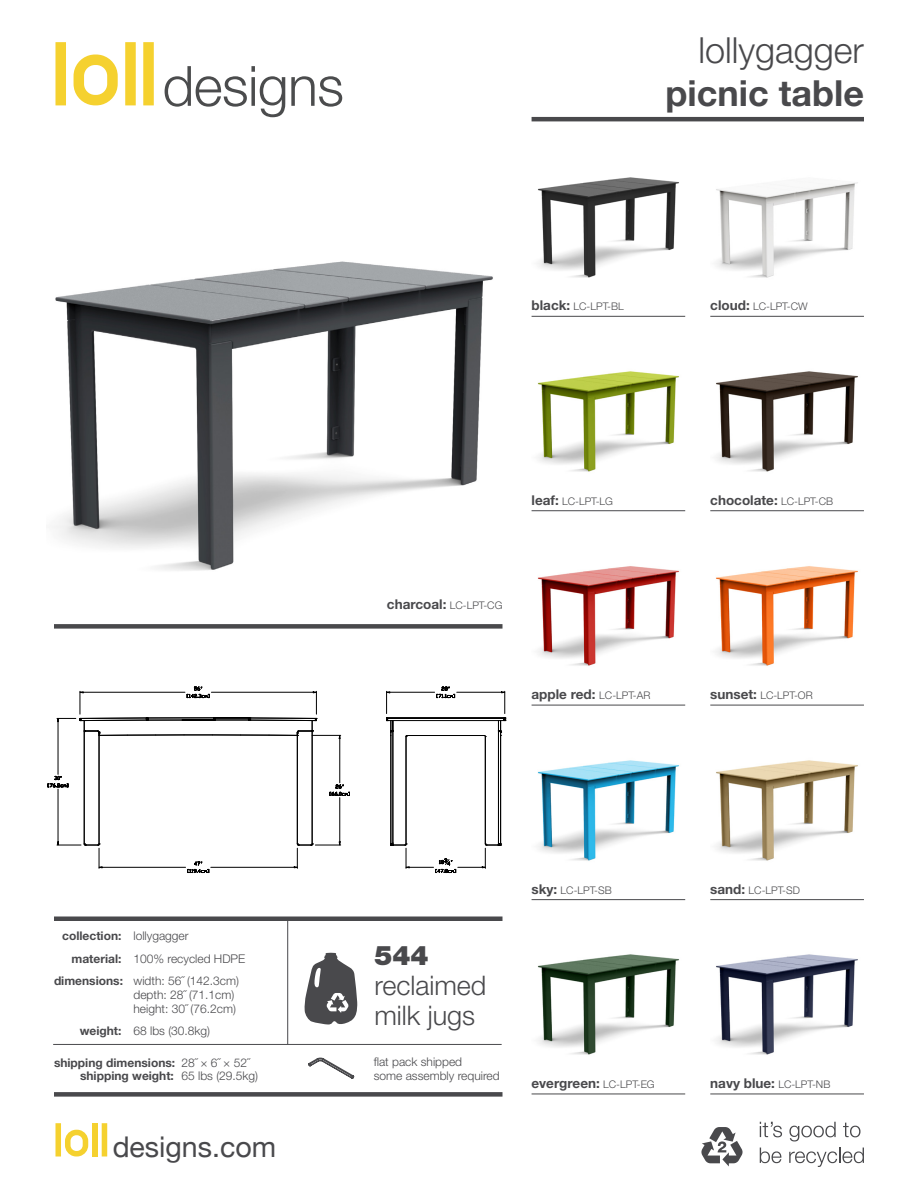
<style>
.page{position:relative;width:918px;height:1188px;background:#fff}
.page>*{position:absolute;margin:0;border:0;box-sizing:border-box;transform-origin:0 0}
.t1{font:300 36px/43.2px "Helvetica Neue";color:#49494c;text-align:right}
.t2{font:28.5px "Helvetica Neue";color:#49494c}
.t3{font:300 27px/30px "Helvetica Neue";color:#49494c}
.t4{font:700 13.5px "Helvetica Neue";color:#49494c}
.t5{font:300 12px/13.8px "Helvetica Neue";color:#49494c}
.t6{font:700 12px/13.8px "Helvetica Neue";color:#49494c}
.t7{font:300 10.5px "Helvetica Neue";color:#49494c}
.s1{font-weight:700}
.s2{font-weight:700;font-size:13.5px}
.s3{font-weight:300;font-size:10.5px}
.s4{font-weight:300}
.s5{font-weight:900}
</style>
<div class="page">
<svg style="left:701px;top:1127px;width:42px;height:39px"></svg>
<div style="left:92px;top:1123px;width:6px;height:33px;background:#f5d12f"></div>
<div style="left:56px;top:1123px;width:5px;height:33px;background:#f5d12f"></div>
<div style="left:102px;top:1123px;width:5px;height:33px;background:#f5d12f"></div>
<svg style="left:65px;top:1130px;width:23px;height:26px"></svg>
<hr style="left:532px;top:316px;width:153px;height:1px;background:#49494c">
<hr style="left:532px;top:510px;width:153px;height:1px;background:#49494c">
<hr style="left:532px;top:705px;width:153px;height:1px;background:#49494c">
<hr style="left:532px;top:899px;width:153px;height:1px;background:#49494c">
<hr style="left:532px;top:1094px;width:153px;height:1px;background:#49494c">
<hr style="left:710px;top:316px;width:154px;height:1px;background:#49494c">
<hr style="left:710px;top:510px;width:154px;height:1px;background:#49494c">
<hr style="left:710px;top:705px;width:154px;height:1px;background:#49494c">
<hr style="left:710px;top:899px;width:154px;height:1px;background:#49494c">
<hr style="left:710px;top:1094px;width:154px;height:1px;background:#49494c">
<hr style="left:532px;top:117px;width:332px;height:4px;background:#49494c">
<div style="left:54px;top:916px;width:448px;height:5px;background:#49494c"></div>
<div style="left:54px;top:1092px;width:448px;height:5px;background:#49494c"></div>
<div style="left:54px;top:624px;width:448px;height:5px;background:#49494c"></div>
<div style="left:125px;top:42px;width:11px;height:63px;background:#f5d12f"></div>
<div style="left:55px;top:42px;width:11px;height:63px;background:#f5d12f"></div>
<div style="left:143px;top:42px;width:11px;height:63px;background:#f5d12f"></div>
<svg style="left:74px;top:55px;width:44px;height:50px"></svg>
<hr style="left:287px;top:918px;width:1px;height:126px;background:#49494c">
<hr style="left:53px;top:1044px;width:449px;height:1px;background:#49494c">
<svg style="left:304px;top:953px;width:53px;height:72px"></svg>
<svg style="left:308px;top:1058px;width:46px;height:21px"></svg>
<svg style="left:760px;top:1122px;width:22px;height:15px"></svg>
<svg style="left:789px;top:1122px;width:47px;height:19px"></svg>
<svg style="left:843px;top:1123px;width:18px;height:14px"></svg>
<svg style="left:760px;top:1148px;width:21px;height:15px"></svg>
<svg style="left:789px;top:1148px;width:75px;height:19px"></svg>
<img style="left:54px;top:261px;width:439px;height:310px">
<svg style="left:47px;top:686px;width:460px;height:188px"></svg>
<img style="left:537px;top:177px;width:142px;height:101px">
<img style="left:537px;top:371px;width:142px;height:101px">
<img style="left:537px;top:566px;width:142px;height:100px">
<img style="left:537px;top:760px;width:142px;height:101px">
<img style="left:537px;top:954px;width:142px;height:101px">
<img style="left:716px;top:182px;width:142px;height:96px">
<img style="left:716px;top:371px;width:142px;height:101px">
<img style="left:716px;top:566px;width:142px;height:100px">
<img style="left:716px;top:760px;width:142px;height:101px">
<img style="left:716px;top:954px;width:142px;height:101px">
<svg style="left:164px;top:66px;width:178px;height:51px"></svg>
<p class="t1" style="left:665px;top:28px;width:200px">lollygagger <span class="s1">picnic table</span></p>
<p class="t7" style="left:532px;top:300px;width:94px"><span class="s2">black:</span> LC-LPT-BL</p>
<p class="t7" style="left:710px;top:300px;width:99px"><span class="s2">cloud:</span> LC-LPT-CW</p>
<p class="t7" style="left:532px;top:494px;width:83px"><span class="s2">leaf:</span> LC-LPT-LG</p>
<p class="t4" style="left:387px;top:596px;width:117px">charcoal: <span class="s3">LC-LPT-CG</span></p>
<p class="t4" style="left:532px;top:685px;width:120px">apple red: <span class="s3">LC-LPT-AR</span></p>
<p class="t4" style="left:710px;top:491px;width:124px">chocolate: <span class="s3">LC-LPT-CB</span></p>
<p class="t7" style="left:710px;top:689px;width:104px"><span class="s2">sunset:</span> LC-LPT-OR</p>
<p class="t6" style="left:62px;top:929px;width:128px">collection: <span class="s4">lollygagger</span></p>
<p class="t5" style="left:72px;top:951px;width:175px"><span class="s1">material:</span> 100% recycled HDPE</p>
<p class="t5" style="left:54px;top:974px;width:187px"><span class="s1">dimensions:</span> width: 56˝ (142.3cm)</p>
<p class="t5" style="left:134px;top:988px;width:104px">depth: 28˝ (71.1cm) height: 30˝ (76.2cm)</p>
<p class="t5" style="left:80px;top:1024px;width:132px"><span class="s1">weight:</span> 68 lbs (30.8kg)</p>
<p class="t6" style="left:80px;top:1055px;width:180px;text-indent:-26px">shipping dimensions: <span class="s4">28˝ × 6˝ × 52˝ </span>shipping weight: <span class="s4">65 lbs (29.5kg)</span></p>
<p class="t5" style="left:374px;top:1055px;width:128px">flat pack shipped<br>some assembly required</p>
<p class="t3" style="left:374px;top:940px;width:114px"><span class="s5">544 </span>reclaimed milk jugs</p>
<p class="t2" style="left:112px;top:1126px;width:132px">trade.com</p>
<h2 class="t2" style="left:113px;top:1126px;width:165px">designs.com</h2>
<p class="t7" style="left:532px;top:883px;width:82px"><span class="s2">sky:</span> LC-LPT-SB</p>
<p class="t7" style="left:710px;top:883px;width:91px"><span class="s2">sand:</span> LC-LPT-SD</p>
<p class="t4" style="left:532px;top:1075px;width:125px">evergreen: <span class="s3">LC-LPT-EG</span></p>
<p class="t4" style="left:710px;top:1075px;width:122px">navy blue: <span class="s3">LC-LPT-NB</span></p>
</div>
